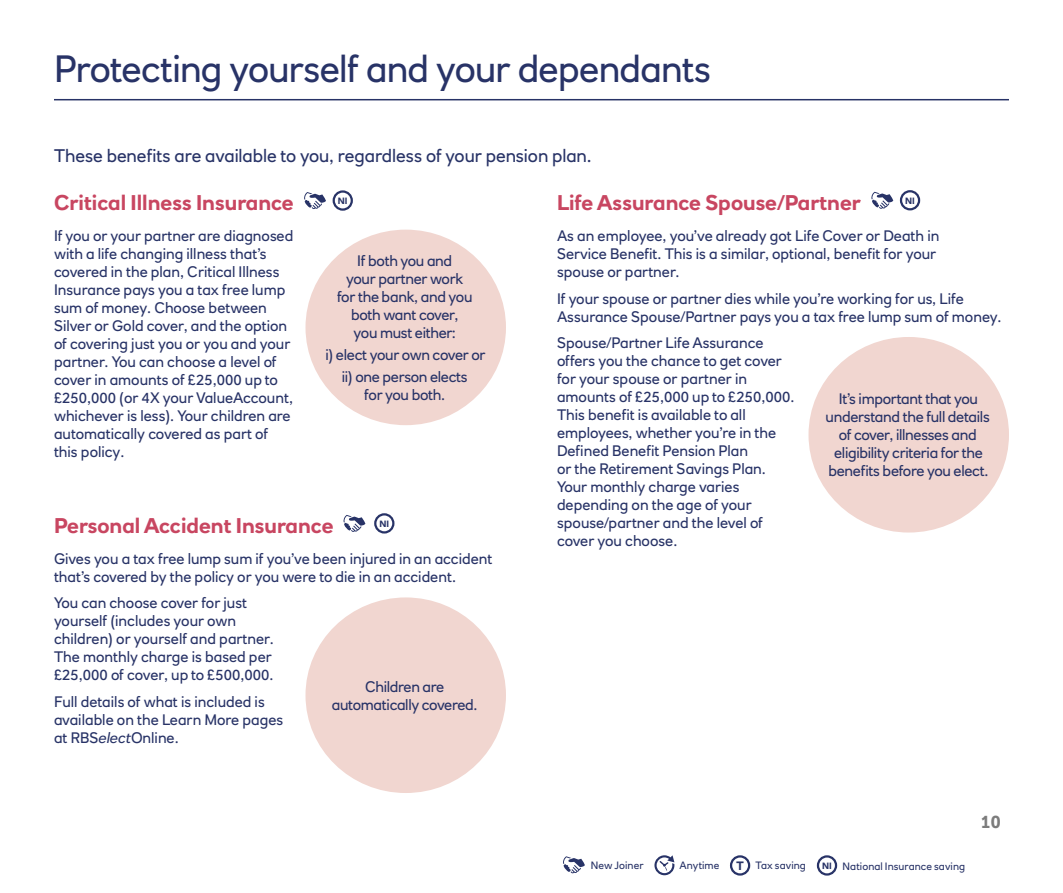
<style>
.page{position:relative;width:1063px;height:893px;background:#fff}
.page>*{position:absolute;margin:0;border:0;box-sizing:border-box;transform-origin:0 0}
.t1{font:37.5px "RN House Sans";letter-spacing:-.02em;color:#283367}
.t2{font:700 21px "RN House Sans";color:#c84661}
.t3{font:18px "RN House Sans";letter-spacing:-.005em;color:#283367}
.t4{font:700 18px "RN House Sans";color:#7c7c7c}
.t5{font:15px/18px "RN House Sans";color:#283367}
.t6{font:15px/18px "RN House Sans";letter-spacing:-.02em;color:#283367;text-align:center}
.t7{font:10.5px "RN House Sans";letter-spacing:.005em;color:#283367}
.t8{font:700 9px "RN House Sans";color:#283367}
.s1{font-style:italic}
.s2{font-weight:700;font-size:12px}
.s3{font-weight:700;font-size:9px}
</style>
<div class="page">
<hr style="left:54px;top:99px;width:955px;height:1px;background:#283367">
<div style="left:333px;top:190px;width:20px;height:21px;border:2px solid #283367;border-radius:50%"></div>
<svg style="left:304px;top:192px;width:22px;height:17px"></svg>
<div style="left:900px;top:190px;width:20px;height:20px;border:2px solid #283367;border-radius:50%"></div>
<svg style="left:871px;top:192px;width:22px;height:17px"></svg>
<div style="left:306px;top:230px;width:200px;height:195px;background:#f1d6d0;border-radius:50%"></div>
<svg style="left:343px;top:515px;width:22px;height:17px"></svg>
<div style="left:374px;top:513px;width:20px;height:21px;border:2px solid #283367;border-radius:50%"></div>
<div style="left:306px;top:597px;width:200px;height:196px;background:#f1d6d0;border-radius:50%"></div>
<div style="left:809px;top:337px;width:200px;height:195px;background:#f1d6d0;border-radius:50%"></div>
<svg style="left:563px;top:856px;width:22px;height:18px"></svg>
<svg style="left:654px;top:855px;width:20px;height:20px"></svg>
<div style="left:730px;top:855px;width:20px;height:21px;border:2px solid #283367;border-radius:50%"></div>
<div style="left:817px;top:855px;width:20px;height:21px;border:2px solid #283367;border-radius:50%"></div>
<h1 class="t1" style="left:54px;top:46px;width:659px">Protecting yourself and your dependants</h1>
<p class="t3" style="left:54px;top:145px;width:539px">These benefits are available to you, regardless of your pension plan.</p>
<p class="t8" style="left:338px;top:195px;width:11px">NI</p>
<h2 class="t2" style="left:557px;top:190px;width:305px">Life Assurance Spouse/Partner</h2>
<p class="t5" style="left:557px;top:227px;width:384px">As an employee, you’ve already got Life Cover or Death in<br>Service Benefit. This is a similar, optional, benefit for your spouse or partner.</p>
<p class="t5" style="left:557px;top:289px;width:446px">If your spouse or partner dies while you’re working for us, Life<br>Assurance Spouse/Partner pays you a tax free lump sum of money.</p>
<p class="t5" style="left:557px;top:334px;width:239px">Spouse/Partner Life Assurance offers you the chance to get cover for your spouse or partner in amounts of £25,000 up to £250,000.<br>This benefit is available to all employees, whether you’re in the<br>Defined Benefit Pension Plan<br>or the Retirement Savings Plan.<br>Your monthly charge varies depending on the age of your spouse/partner and the level of cover you choose.</p>
<h2 class="t2" style="left:54px;top:190px;width:241px">Critical Illness Insurance</h2>
<p class="t5" style="left:54px;top:227px;width:241px">If you or your partner are diagnosed with a life changing illness that’s covered in the plan, Critical Illness<br>Insurance pays you a tax free lump sum of money. Choose between<br>Silver or Gold cover, and the option of covering just you or you and your partner. You can choose a level of cover in amounts of £25,000 up to £250,000 (or 4X your ValueAccount, whichever is less). Your children are automatically covered as part of this policy.</p>
<p class="t8" style="left:905px;top:195px;width:11px">NI</p>
<p class="t6" style="left:337px;top:251px;width:137px">If both you and<br>your partner work for the bank, and you both want cover,<br>you must either:</p>
<p class="t6" style="left:326px;top:343px;width:161px;line-height:22.2px">i) elect your own cover or ii) one person elects</p>
<p class="t6" style="left:364px;top:386px;width:83px">for you both.</p>
<p class="t6" style="left:826px;top:390px;width:166px">It’s important that you understand the full details of cover, illnesses and eligibility criteria for the benefits before you elect.</p>
<h2 class="t2" style="left:54px;top:513px;width:281px">Personal Accident Insurance</h2>
<p class="t5" style="left:54px;top:549px;width:440px">Gives you a tax free lump sum if you’ve been injured in an accident that’s covered by the policy or you were to die in an accident.</p>
<p class="t5" style="left:54px;top:594px;width:221px">You can choose cover for just yourself (includes your own children) or yourself and partner.<br>The monthly charge is based per £25,000 of cover, up to £500,000.</p>
<p class="t5" style="left:54px;top:692px;width:231px">Full details of what is included is available on the Learn More pages at RBS<span class="s1">elect</span>Online.</p>
<p class="t8" style="left:379px;top:518px;width:11px">NI</p>
<p class="t6" style="left:332px;top:677px;width:147px">Children are automatically covered.</p>
<p class="t7" style="left:591px;top:858px;width:54px">New Joiner</p>
<p class="t7" style="left:679px;top:859px;width:42px">Anytime</p>
<p class="t7" style="left:736px;top:859px;width:71px"><span class="s2">T</span> Tax saving</p>
<p class="t7" style="left:822px;top:859px;width:145px"><span class="s3">NI</span> National Insurance saving</p>
<p class="t4" style="left:981px;top:810px;width:21px">10</p>
</div>
